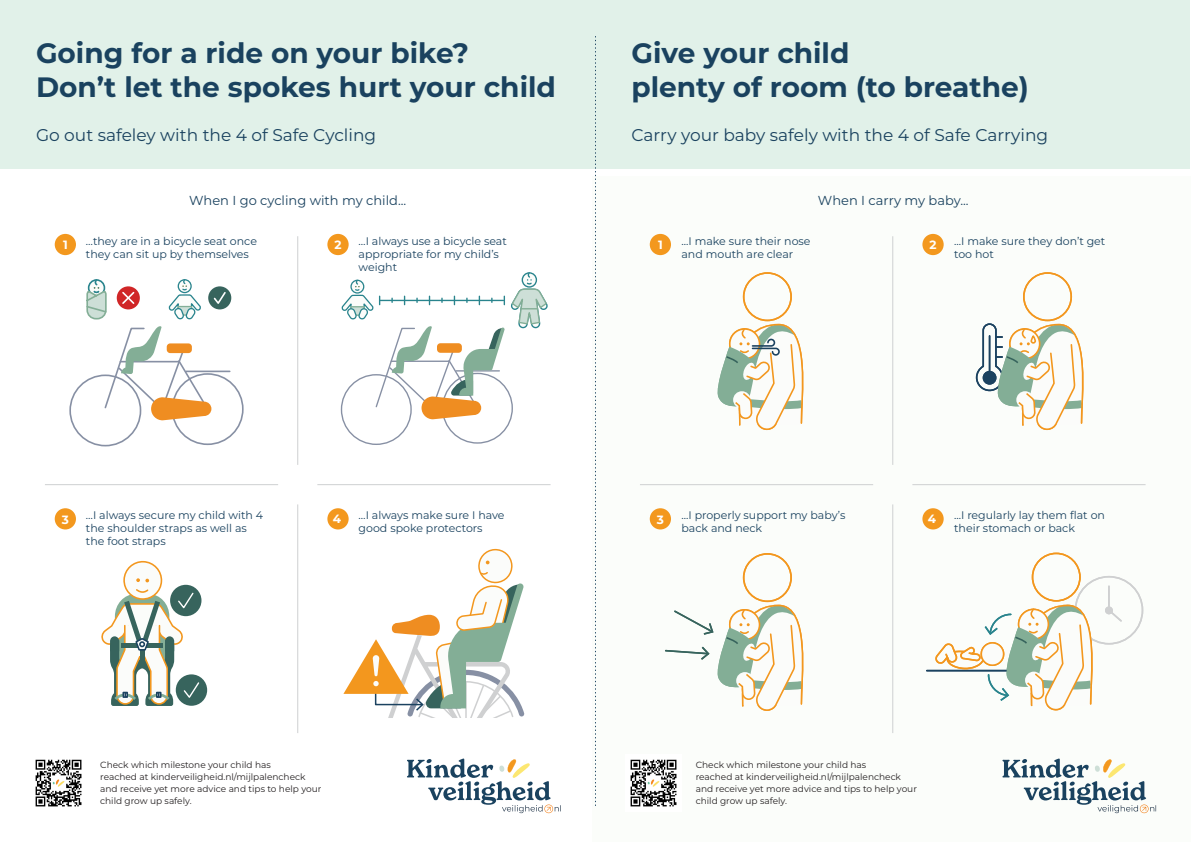
<style>
.page{position:relative;width:1191px;height:842px;background:#fff}
.page>*{position:absolute;margin:0;border:0;box-sizing:border-box;transform-origin:0 0}
.H1{font:700 28px "Montserrat";color:#1a425f}
.t1{font:17px "Montserrat";color:#1a425f}
.t2{font:13px "Montserrat";color:#1a425f}
.t3{font:700 12px "Montserrat";color:#fff}
.Brood{font:11px "Montserrat";color:#1a425f}
.QR-code_tekst{font:9px/12px "Montserrat";color:#231f20}
</style>
<div class="page">
<div style="left:592px;top:176px;width:599px;height:666px;background:#fbfdfa"></div>
<div style="left:0;top:0;width:595px;height:169px;background:#e1f1e9"></div>
<div style="left:578px;top:0;width:612px;height:169px;background:#e1f1e9"></div>
<img style="left:35px;top:759px;width:47px;height:48px">
<img style="left:630px;top:759px;width:47px;height:48px">
<hr style="left:297px;top:236px;width:1px;height:229px;background:#ced0d1">
<hr style="left:297px;top:504px;width:1px;height:229px;background:#ced0d1">
<hr style="left:45px;top:484px;width:233px;height:1px;background:#ced0d1">
<hr style="left:317px;top:484px;width:233px;height:1px;background:#ced0d1">
<hr style="left:892px;top:236px;width:1px;height:229px;background:#ced0d1">
<hr style="left:892px;top:504px;width:1px;height:229px;background:#ced0d1">
<hr style="left:640px;top:484px;width:233px;height:1px;background:#ced0d1">
<hr style="left:912px;top:484px;width:233px;height:1px;background:#ced0d1">
<div style="left:55px;top:234px;width:21px;height:21px;background:#f3981e;border-radius:50%"></div>
<div style="left:650px;top:234px;width:21px;height:21px;background:#f3981e;border-radius:50%"></div>
<div style="left:55px;top:508px;width:21px;height:21px;background:#f3981e;border-radius:50%"></div>
<div style="left:650px;top:508px;width:21px;height:21px;background:#f3981e;border-radius:50%"></div>
<div style="left:327px;top:234px;width:22px;height:21px;background:#f3981e;border-radius:50%"></div>
<div style="left:922px;top:234px;width:21px;height:21px;background:#f3981e;border-radius:50%"></div>
<div style="left:327px;top:508px;width:22px;height:21px;background:#f3981e;border-radius:50%"></div>
<div style="left:922px;top:508px;width:21px;height:21px;background:#f3981e;border-radius:50%"></div>
<svg style="left:595px;top:36px;width:1px;height:769px"></svg>
<svg style="left:407px;top:758px;width:154px;height:55px"></svg>
<svg style="left:1002px;top:758px;width:154px;height:55px"></svg>
<div style="left:69px;top:374px;width:72px;height:72px;border:2px solid #8790a4;border-radius:50%"></div>
<div style="left:172px;top:373px;width:72px;height:72px;border:2px solid #8790a4;border-radius:50%"></div>
<hr style="left:186px;top:371px;width:44px;height:1px;background:#8790a4">
<svg style="left:103px;top:326px;width:108px;height:94px"></svg>
<svg style="left:86px;top:279px;width:21px;height:41px"></svg>
<div style="left:208px;top:286px;width:23px;height:23px;background:#37645d;border-radius:50%"></div>
<svg style="left:213px;top:292px;width:13px;height:12px"></svg>
<div style="left:117px;top:286px;width:23px;height:23px;background:#d02627;border-radius:50%"></div>
<svg style="left:122px;top:291px;width:13px;height:13px"></svg>
<svg style="left:168px;top:279px;width:33px;height:41px"></svg>
<svg style="left:340px;top:272px;width:208px;height:147px"></svg>
<div style="left:176px;top:674px;width:31px;height:32px;background:#37645d;border-radius:50%"></div>
<div style="left:170px;top:585px;width:31px;height:31px;background:#37645d;border-radius:50%"></div>
<svg style="left:101px;top:561px;width:99px;height:145px"></svg>
<svg style="left:343px;top:549px;width:181px;height:169px"></svg>
<div style="left:1023px;top:272px;width:49px;height:49px;border:2px solid #f3971e;border-radius:50%"></div>
<svg style="left:975px;top:323px;width:109px;height:108px"></svg>
<div style="left:1030px;top:335px;width:6px;height:9px;border:2px solid #f3971e;border-radius:2px"></div>
<div style="left:743px;top:272px;width:49px;height:49px;border:2px solid #f3971e;border-radius:50%"></div>
<div style="left:743px;top:553px;width:49px;height:49px;border:2px solid #f3971e;border-radius:50%"></div>
<svg style="left:665px;top:604px;width:139px;height:107px"></svg>
<div style="left:1074px;top:576px;width:69px;height:68px;border:2px solid #cfd0d1;border-radius:50%"></div>
<svg style="left:1106px;top:586px;width:16px;height:36px"></svg>
<hr style="left:926px;top:670px;width:94px;height:1px;background:#1b4260">
<div style="left:1031px;top:553px;width:49px;height:49px;border:2px solid #f3971e;border-radius:50%"></div>
<svg style="left:933px;top:604px;width:167px;height:107px"></svg>
<svg style="left:717px;top:323px;width:87px;height:108px"></svg>
<p class="H1" style="left:36px;top:33px;width:434px">Going for a ride on your bike?</p>
<p class="H1" style="left:36px;top:67px;width:521px">Don’t let the spokes hurt your child</p>
<h2 class="t1" style="left:36px;top:123px;width:342px">Go out safeley with the 4 of Safe Cycling</h2>
<p class="H1" style="left:631px;top:33px;width:219px">Give your child</p>
<p class="H1" style="left:631px;top:67px;width:399px">plenty of room (to breathe)</p>
<h2 class="t1" style="left:631px;top:123px;width:418px">Carry your baby safely with the 4 of Safe Carrying</h2>
<h3 class="t2" style="left:189px;top:192px;width:219px">When I go cycling with my child...</h3>
<p class="Brood" style="left:86px;top:233px;width:172px">…they are in a bicycle seat once</p>
<p class="Brood" style="left:86px;top:246px;width:164px">they can sit up by themselves</p>
<h3 class="t2" style="left:818px;top:192px;width:152px">When I carry my baby...</h3>
<p class="Brood" style="left:954px;top:233px;width:153px">...I make sure they don’t get</p>
<p class="Brood" style="left:954px;top:246px;width:41px">too hot</p>
<p class="Brood" style="left:359px;top:233px;width:150px">…I always use a bicycle seat</p>
<p class="Brood" style="left:359px;top:246px;width:142px">appropriate for my child’s</p>
<p class="Brood" style="left:359px;top:259px;width:40px">weight</p>
<p class="Brood" style="left:681px;top:233px;width:131px">...I make sure their nose</p>
<p class="Brood" style="left:681px;top:246px;width:113px">and mouth are clear</p>
<p class="t3" style="left:334px;top:236px;width:9px">2</p>
<p class="t3" style="left:929px;top:236px;width:9px">2</p>
<p class="t3" style="left:63px;top:236px;width:6px">1</p>
<p class="t3" style="left:658px;top:236px;width:6px">1</p>
<p class="Brood" style="left:681px;top:507px;width:165px">...I properly support my baby’s</p>
<p class="Brood" style="left:681px;top:521px;width:82px">back and neck</p>
<p class="Brood" style="left:86px;top:507px;width:179px">…I always secure my child with 4</p>
<p class="Brood" style="left:86px;top:521px;width:162px">the shoulder straps as well as</p>
<p class="Brood" style="left:86px;top:534px;width:81px">the foot straps</p>
<p class="Brood" style="left:359px;top:507px;width:147px">…I always make sure I have</p>
<p class="Brood" style="left:359px;top:521px;width:126px">good spoke protectors</p>
<p class="t3" style="left:333px;top:510px;width:10px">4</p>
<p class="t3" style="left:928px;top:510px;width:10px">4</p>
<p class="t3" style="left:62px;top:511px;width:9px">3</p>
<p class="t3" style="left:657px;top:511px;width:9px">3</p>
<p class="Brood" style="left:954px;top:507px;width:152px">...I regularly lay them flat on</p>
<p class="Brood" style="left:954px;top:521px;width:122px">their stomach or back</p>
<p class="QR-code_tekst" style="left:100px;top:759px;width:223px">Check which milestone your child has<br>reached at kinderveiligheid.nl/mijlpalencheck and receive yet more advice and tips to help your child grow up safely.</p>
<p class="QR-code_tekst" style="left:695px;top:759px;width:223px">Check which milestone your child has<br>reached at kinderveiligheid.nl/mijlpalencheck and receive yet more advice and tips to help your child grow up safely.</p>
</div>
